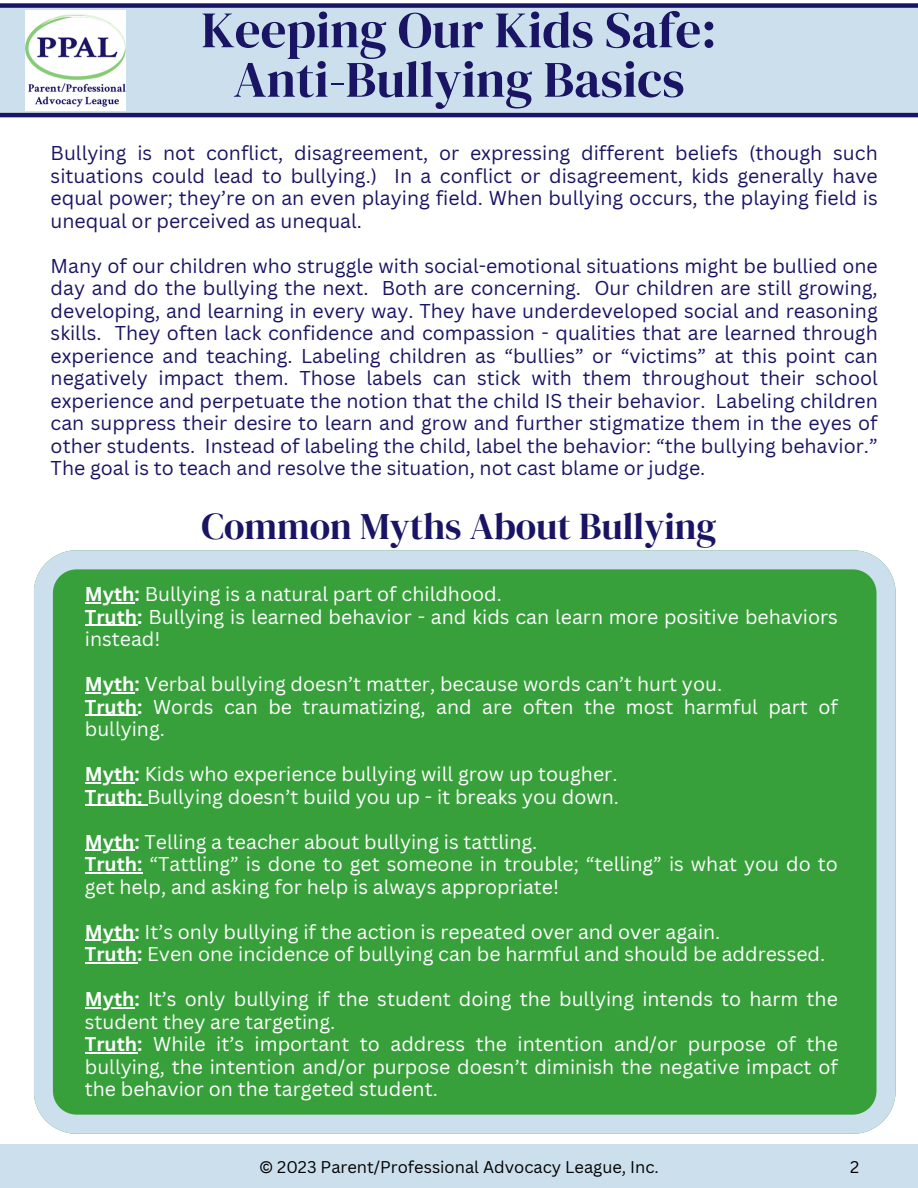
<style>
.page{position:relative;width:918px;height:1188px;background:#fff}
.page>*{position:absolute;margin:0;border:0;box-sizing:border-box;transform-origin:0 0}
.t1{font:51px/49.5px "DM Serif Display";color:#1a1464;text-align:center}
.t2{font:37.5px "DM Serif Display";color:#1a1464}
.t3{font:19.5px/22.5px "Canva Sans";color:#1a1464;text-align:justify}
.t4{font:19.5px/22.5px "Canva Sans";color:#feffff}
.t5{font:16.5px "Canva Sans";color:#000}
.s1{font-weight:700}
</style>
<div class="page">
<div style="left:0;top:1145px;width:918px;height:43px;background:#cbdfec"></div>
<svg style="left:34px;top:550px;width:862px;height:584px;background:#48a64d"></svg>
<hr style="left:85px;top:602px;width:50px;height:2px;background:#feffff">
<hr style="left:85px;top:625px;width:52px;height:1px;background:#feffff">
<hr style="left:85px;top:692px;width:50px;height:2px;background:#feffff">
<hr style="left:85px;top:715px;width:52px;height:1px;background:#feffff">
<hr style="left:85px;top:782px;width:50px;height:2px;background:#feffff">
<hr style="left:85px;top:805px;width:62px;height:1px;background:#feffff">
<hr style="left:85px;top:850px;width:50px;height:1px;background:#feffff">
<hr style="left:85px;top:872px;width:58px;height:2px;background:#feffff">
<hr style="left:85px;top:940px;width:50px;height:1px;background:#feffff">
<hr style="left:85px;top:962px;width:52px;height:2px;background:#feffff">
<hr style="left:85px;top:1007px;width:50px;height:2px;background:#feffff">
<hr style="left:85px;top:1052px;width:52px;height:2px;background:#feffff">
<div style="left:0;top:8px;width:918px;height:107px;background:#cbdfec"></div>
<div style="left:0;top:3px;width:918px;height:5px;background:#1a1464"></div>
<hr style="left:0;top:113px;width:918px;height:4px;background:#1a1464">
<img style="left:25px;top:11px;width:100px;height:100px">
<h3 class="t1" style="left:201px;top:5px;width:517px">Keeping Our Kids Safe:<br>Anti-Bullying Basics</h3>
<h3 class="t3" style="left:51px;top:141px;width:829px">Bullying is not conflict, disagreement, or expressing different beliefs (though such situations could lead to bullying.) In a conflict or disagreement, kids generally have equal power; they’re on an even playing field. When bullying occurs, the playing field is unequal or perceived as unequal.</h3>
<h3 class="t3" style="left:51px;top:254px;width:829px">Many of our children who struggle with social-emotional situations might be bullied one day and do the bullying the next. Both are concerning. Our children are still growing, developing, and learning in every way. They have underdeveloped social and reasoning skills. They often lack confidence and compassion - qualities that are learned through experience and teaching. Labeling children as “bullies” or “victims” at this point can negatively impact them. Those labels can stick with them throughout their school experience and perpetuate the notion that the child IS their behavior. Labeling children can suppress their desire to learn and grow and further stigmatize them in the eyes of other students. Instead of labeling the child, label the behavior: “the bullying behavior.” The goal is to teach and resolve the situation, not cast blame or judge.</h3>
<p class="t2" style="left:201px;top:500px;width:517px">Common Myths About Bullying</p>
<h1 class="t4" style="left:85px;top:582px;width:418px"><span class="s1">Myth:</span> Bullying is a natural part of childhood.</h1>
<p class="t4" style="left:85px;top:605px;width:755px"><span class="s1">Truth:</span> Bullying is learned behavior - and kids can learn more positive behaviors instead!</p>
<h3 class="t4" style="left:85px;top:672px;width:639px"><span class="s1">Myth:</span> Verbal bullying doesn’t matter, because words can’t hurt you.</h3>
<h3 class="t4" style="left:85px;top:695px;width:755px"><span class="s1">Truth:</span> Words can be traumatizing, and are often the most harmful part of bullying.</h3>
<h2 class="t4" style="left:85px;top:762px;width:534px"><span class="s1">Myth:</span> Kids who experience bullying will grow up tougher.</h2>
<h3 class="t4" style="left:85px;top:785px;width:536px"><span class="s1">Truth:</span> Bullying doesn’t build you up - it breaks you down.</h3>
<h3 class="t4" style="left:85px;top:830px;width:454px"><span class="s1">Myth:</span> Telling a teacher about bullying is tattling.</h3>
<h3 class="t4" style="left:85px;top:852px;width:755px"><span class="s1">Truth:</span> “Tattling” is done to get someone in trouble; “telling” is what you do to get help, and asking for help is always appropriate!</h3>
<h3 class="t4" style="left:85px;top:920px;width:637px"><span class="s1">Myth:</span> It’s only bullying if the action is repeated over and over again.</h3>
<h3 class="t4" style="left:85px;top:942px;width:742px"><span class="s1">Truth:</span> Even one incidence of bullying can be harmful and should be addressed.</h3>
<h3 class="t4" style="left:85px;top:987px;width:755px"><span class="s1">Myth:</span> It’s only bullying if the student doing the bullying intends to harm the student they are targeting.<br><span class="s1">Truth:</span> While it’s important to address the intention and/or purpose of the bullying, the intention and/or purpose doesn’t diminish the negative impact of the behavior on the targeted student.</h3>
<h3 class="t5" style="left:259px;top:1156px;width:401px">© 2023 Parent/Professional Advocacy League, Inc.</h3>
<h3 class="t5" style="left:850px;top:1156px;width:11px">2</h3>
</div>
